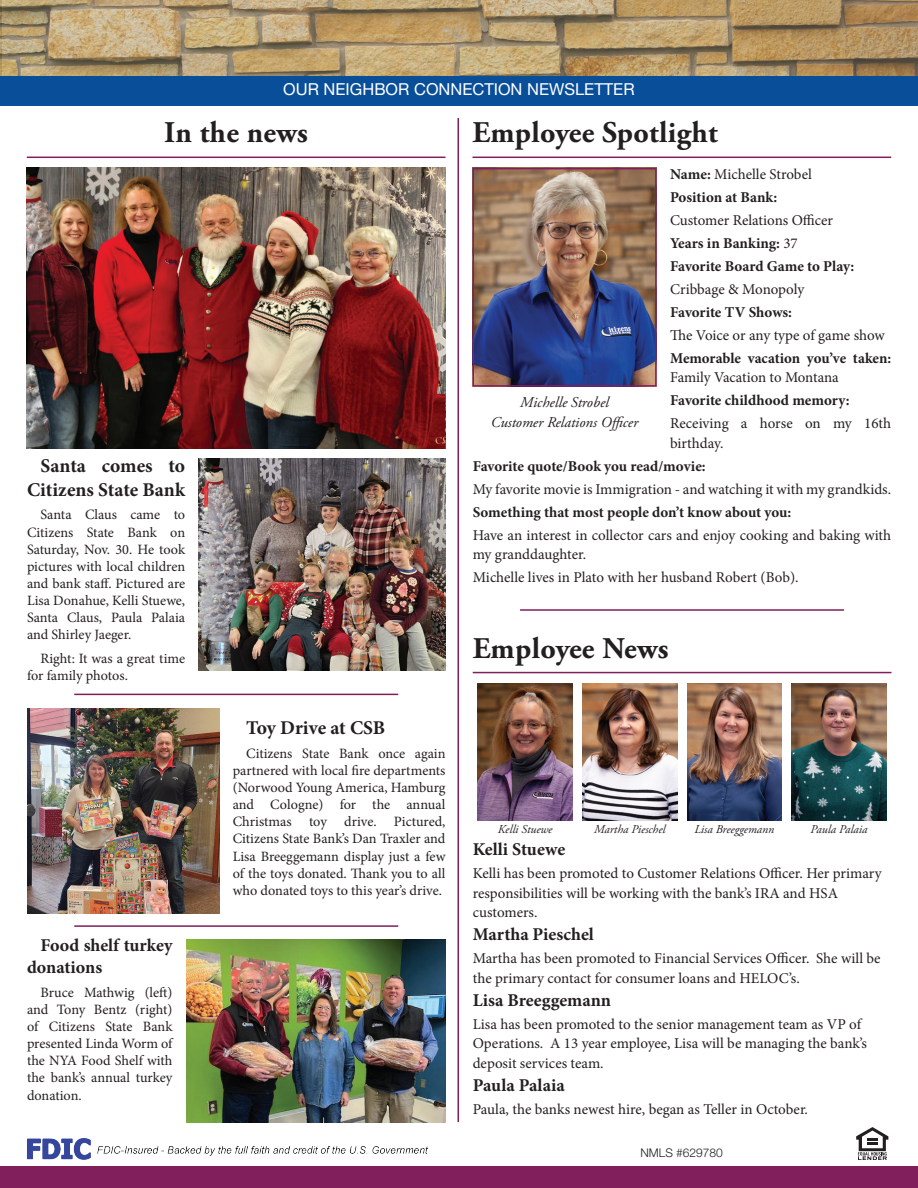
<style>
.page{position:relative;width:918px;height:1188px;background:#fff}
.page>*{position:absolute;margin:0;border:0;box-sizing:border-box;transform-origin:0 0}
.t1{font:700 30px "Adobe Garamond Pro";letter-spacing:.01em;color:#231f20}
.t2{font:700 19.5px/23.4px "Minion Pro";color:#231f20;text-align:right}
.t3{font:700 18px/21.6px "Minion Pro";color:#231f20}
.t4{font:16.5px "Helvetica Neue LT Std";color:#fff}
.t5{font:15px/19.5px "Minion Pro";color:#231f20}
.t6{font:700 15px/23px "Minion Pro";letter-spacing:-.005em;color:#231f20}
.t7{font:italic 15px/20.2px "Adobe Garamond Pro";color:#231f20;text-align:center}
.t8{font:14.25px/17.1px "Minion Pro";letter-spacing:-.005em;color:#231f20;text-align:justify}
.t9{font:italic 12px "Adobe Garamond Pro";color:#231f20}
.t10{font:300 12px "Helvetica Neue LT Std";color:#231f20}
.s1{font-weight:400}
</style>
<div class="page">
<img style="left:0;top:0;width:918px;height:76px">
<div style="left:0;top:76px;width:918px;height:30px;background:#084e99"></div>
<div style="left:0;top:1166px;width:918px;height:22px;background:#801f5c"></div>
<hr style="left:458px;top:118px;width:1px;height:1004px;background:#801f5c">
<hr style="left:27px;top:157px;width:418px;height:1px;background:#801f5c">
<hr style="left:472px;top:157px;width:419px;height:1px;background:#801f5c">
<img style="left:475px;top:171px;width:179px;height:213px">
<div style="left:472px;top:168px;width:185px;height:219px;border:2px solid #801f5c"></div>
<hr style="left:473px;top:672px;width:418px;height:1px;background:#801f5c">
<img style="left:478px;top:683px;width:94px;height:137px">
<img style="left:583px;top:683px;width:94px;height:137px">
<img style="left:687px;top:683px;width:95px;height:137px">
<img style="left:792px;top:683px;width:94px;height:137px">
<img style="left:27px;top:168px;width:419px;height:280px">
<img style="left:199px;top:458px;width:246px;height:213px">
<img style="left:27px;top:709px;width:192px;height:204px">
<img style="left:186px;top:939px;width:260px;height:183px">
<svg style="left:856px;top:1127px;width:32px;height:33px"></svg>
<img style="left:27px;top:1138px;width:401px;height:22px">
<hr style="left:520px;top:609px;width:324px;height:2px;background:#801f5c">
<hr style="left:74px;top:694px;width:324px;height:1px;background:#801f5c">
<hr style="left:74px;top:925px;width:324px;height:2px;background:#801f5c">
<p class="t4" style="left:283px;top:80px;width:353px">OUR NEIGHBOR CONNECTION NEWSLETTER</p>
<h1 class="t1" style="left:164px;top:115px;width:145px">In the news</h1>
<h1 class="t1" style="left:472px;top:115px;width:247px">Employee Spotlight</h1>
<h2 class="t2" style="left:27px;top:454px;width:160px">Santa comes to<br>Citizens State Bank</h2>
<p class="t8" style="left:27px;top:506px;width:160px;text-indent:13px">Santa Claus came to Citizens State Bank on Saturday, Nov. 30. He took pictures with local children and bank staff. Pictured are Lisa Donahue, Kelli Stuewe, Santa Claus, Paula Palaia and Shirley Jaeger.</p>
<p class="t8" style="left:27px;top:650px;width:160px;text-indent:13px">Right: It was a great time for family photos.</p>
<p class="t3" style="left:27px;top:935px;width:147px;text-indent:14px">Food shelf turkey donations</p>
<p class="t8" style="left:27px;top:984px;width:147px;text-indent:13px">Bruce Mathwig (left) and Tony Bentz (right) of Citizens State Bank presented Linda Worm of the NYA Food Shelf with the bank’s annual turkey donation.</p>
<h2 class="t2" style="left:246px;top:716px;width:141px">Toy Drive at CSB</h2>
<p class="t8" style="left:233px;top:745px;width:214px;text-indent:13px">Citizens State Bank once again partnered with local fire departments (Norwood Young America, Hamburg and Cologne) for the annual Christmas toy drive. Pictured, Citizens State Bank’s Dan Traxler and Lisa Breeggemann display just a few of the toys donated. Thank you to all who donated toys to this year’s drive.</p>
<p class="t6" style="left:670px;top:162px;width:143px">Name: <span class="s1">Michelle Strobel<br></span>Position at Bank:</p>
<p class="t6" style="left:670px;top:208px;width:186px"><span class="s1">Customer Relations Officer<br></span>Years in Banking: <span class="s1">37<br></span>Favorite Board Game to Play:</p>
<p class="t5" style="left:670px;top:279px;width:136px">Cribbage &amp; Monopoly</p>
<p class="t6" style="left:670px;top:300px;width:123px">Favorite TV Shows:</p>
<p class="t5" style="left:670px;top:325px;width:216px">The Voice or any type of game show</p>
<p class="t6" style="left:670px;top:346px;width:223px">Memorable vacation you’ve taken:</p>
<p class="t5" style="left:670px;top:368px;width:170px">Family Vacation to Montana</p>
<p class="t6" style="left:670px;top:389px;width:181px">Favorite childhood memory:</p>
<p class="t5" style="left:670px;top:414px;width:223px">Receiving a horse on my 16th birthday.</p>
<p class="t6" style="left:473px;top:454px;width:235px">Favorite quote/Book you read/movie:</p>
<p class="t5" style="left:473px;top:479px;width:420px">My favorite movie is Immigration - and watching it with my grandkids.</p>
<p class="t6" style="left:473px;top:500px;width:320px">Something that most people don’t know about you:</p>
<p class="t5" style="left:473px;top:525px;width:420px">Have an interest in collector cars and enjoy cooking and baking with my granddaughter.</p>
<p class="t5" style="left:473px;top:568px;width:327px">Michelle lives in Plato with her husband Robert (Bob).</p>
<p class="t7" style="left:491px;top:392px;width:149px">Michelle Strobel<br>Customer Relations Officer</p>
<h1 class="t1" style="left:473px;top:631px;width:197px">Employee News</h1>
<p class="t9" style="left:498px;top:822px;width:56px">Kelli Stuewe</p>
<p class="t9" style="left:594px;top:822px;width:73px">Martha Pieschel</p>
<p class="t9" style="left:695px;top:822px;width:81px">Lisa Breeggemann</p>
<p class="t9" style="left:811px;top:822px;width:58px">Paula Palaia</p>
<p class="t3" style="left:473px;top:839px;width:94px">Kelli Stuewe</p>
<p class="t5" style="left:473px;top:864px;width:411px">Kelli has been promoted to Customer Relations Officer. Her primary responsibilities will be working with the bank’s IRA and HSA customers.</p>
<p class="t3" style="left:473px;top:924px;width:123px">Martha Pieschel</p>
<p class="t5" style="left:473px;top:949px;width:409px">Martha has been promoted to Financial Services Officer. She will be the primary contact for consumer loans and HELOC’s.</p>
<p class="t3" style="left:473px;top:989px;width:140px">Lisa Breeggemann</p>
<p class="t5" style="left:473px;top:1015px;width:396px">Lisa has been promoted to the senior management team as VP of<br>Operations. A 13 year employee, Lisa will be managing the bank’s deposit services team.</p>
<p class="t3" style="left:473px;top:1074px;width:94px">Paula Palaia</p>
<p class="t5" style="left:473px;top:1100px;width:337px">Paula, the banks newest hire, began as Teller in October.</p>
<p class="t10" style="left:641px;top:1145px;width:84px">NMLS #629780</p>
</div>
